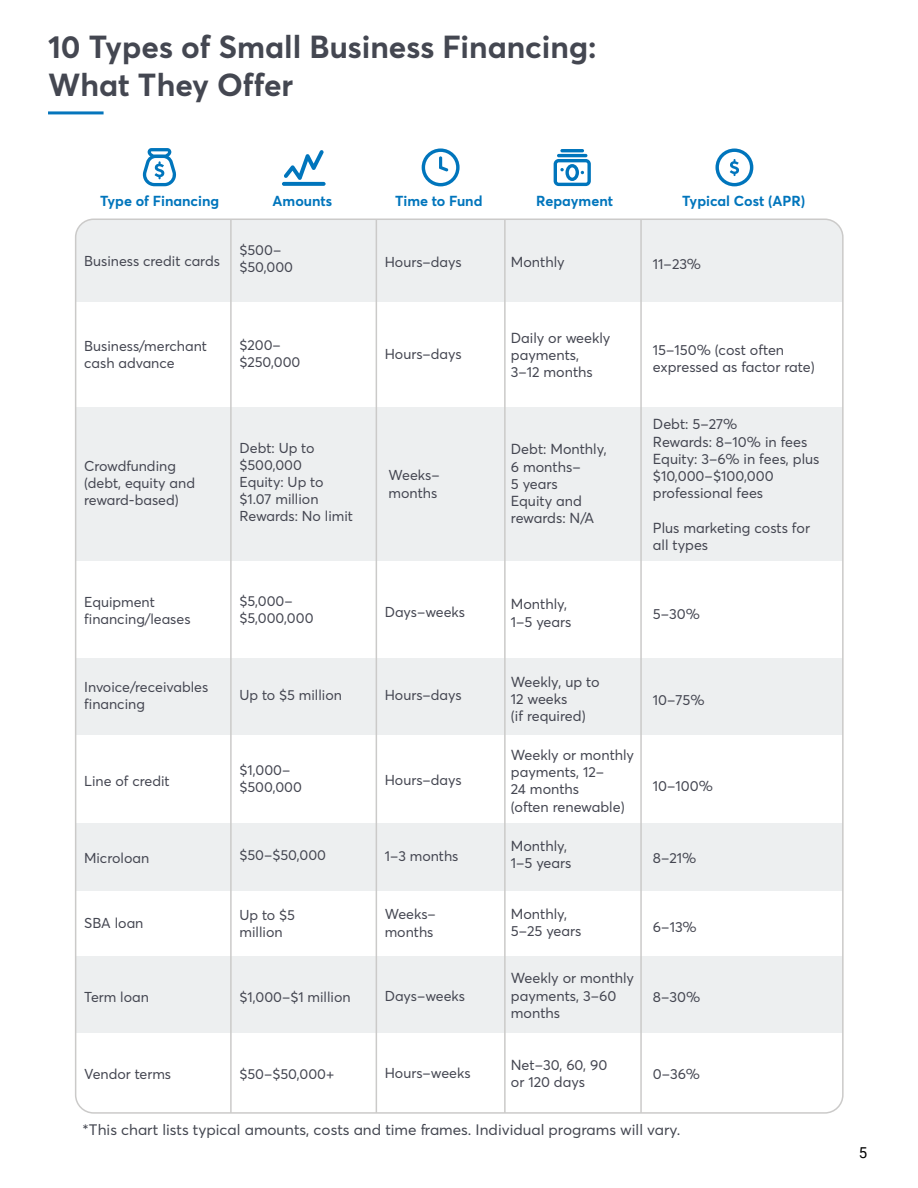
<style>
.page{position:relative;width:918px;height:1188px;background:#fff}
.page>*{position:absolute;margin:0;border:0;box-sizing:border-box;transform-origin:0 0}
.t1{font:700 31.5px/37.8px "Averta";color:#444751}
.t2{font:15px "Averta";color:#444751}
.t3{font:15px "Roboto";color:#000}
.t4{font:14.4px/17.2px "Averta";color:#444651}
.t5{font:700 14.4px "Averta";color:#0075bc}
.t6{font:14.25px/17.1px "Averta";color:#444651}
</style>
<div class="page">
<hr style="left:48px;top:111px;width:56px;height:3px;background:#0575bc">
<div style="left:76px;top:219px;width:767px;height:82px;background:#edeff0;border-radius:18px"></div>
<div style="left:76px;top:407px;width:767px;height:154px;background:#edeff0"></div>
<div style="left:76px;top:244px;width:767px;height:57px;background:#edeff0"></div>
<div style="left:76px;top:823px;width:767px;height:68px;background:#edeff0"></div>
<div style="left:76px;top:658px;width:767px;height:77px;background:#edeff0"></div>
<div style="left:76px;top:956px;width:767px;height:77px;background:#edeff0"></div>
<hr style="left:230px;top:219px;width:2px;height:894px;background:#cbcac9">
<hr style="left:376px;top:219px;width:1px;height:894px;background:#cbcac9">
<hr style="left:504px;top:219px;width:2px;height:894px;background:#cbcac9">
<hr style="left:640px;top:219px;width:2px;height:894px;background:#cbcac9">
<svg style="left:715px;top:149px;width:38px;height:37px"></svg>
<svg style="left:554px;top:159px;width:37px;height:27px"></svg>
<hr style="left:557px;top:154px;width:30px;height:3px;background:#0075bc;border-radius:2px">
<hr style="left:560px;top:149px;width:24px;height:3px;background:#0075bc;border-radius:2px">
<svg style="left:422px;top:148px;width:38px;height:38px"></svg>
<svg style="left:282px;top:182px;width:44px;height:4px"></svg>
<svg style="left:284px;top:150px;width:40px;height:30px"></svg>
<svg style="left:143px;top:148px;width:34px;height:38px"></svg>
<h1 class="t1" style="left:48px;top:27px;width:550px">10 Types of Small Business Financing:<br>What They Offer</h1>
<p class="t5" style="left:100px;top:191px;width:121px">Type of Financing</p>
<p class="t5" style="left:273px;top:191px;width:61px">Amounts</p>
<p class="t5" style="left:395px;top:191px;width:89px">Time to Fund</p>
<p class="t5" style="left:536px;top:191px;width:78px">Repayment</p>
<p class="t5" style="left:682px;top:191px;width:124px">Typical Cost (APR)</p>
<p class="t6" style="left:84px;top:252px;width:137px">Business credit cards</p>
<p class="t6" style="left:240px;top:241px;width:55px">$500- $50,000</p>
<p class="t6" style="left:385px;top:253px;width:78px">Hours-days</p>
<p class="t4" style="left:511px;top:253px;width:55px">Monthly</p>
<p class="t4" style="left:653px;top:255px;width:50px">11-23%</p>
<p class="t6" style="left:84px;top:337px;width:124px">Business/merchant cash advance</p>
<p class="t6" style="left:240px;top:336px;width:62px">$200- $250,000</p>
<p class="t6" style="left:385px;top:345px;width:78px">Hours-days</p>
<p class="t4" style="left:511px;top:328px;width:101px">Daily or weekly payments,<br>3-12 months</p>
<p class="t4" style="left:653px;top:341px;width:163px">15-150% (cost often expressed as factor rate)</p>
<p class="t6" style="left:84px;top:456px;width:112px">Crowdfunding (debt, equity and reward-based)</p>
<p class="t6" style="left:240px;top:438px;width:115px">Debt: Up to $500,000<br>Equity: Up to $1.07 million<br>Rewards: No limit</p>
<p class="t6" style="left:389px;top:465px;width:53px;line-height:18.5px">Weeks&shy;months</p>
<p class="t4" style="left:511px;top:440px;width:98px">Debt: Monthly,<br>6 months-<br>5 years<br>Equity and rewards: N/A</p>
<p class="t4" style="left:653px;top:415px;width:168px">Debt: 5-27%<br>Rewards: 8-10% in fees<br>Equity: 3-6% in fees, plus $10,000-$100,000 professional fees</p>
<p class="t4" style="left:653px;top:519px;width:159px">Plus marketing costs for all types</p>
<p class="t6" style="left:84px;top:593px;width:108px">Equipment financing/leases</p>
<p class="t6" style="left:240px;top:592px;width:75px">$5,000- $5,000,000</p>
<p class="t6" style="left:385px;top:603px;width:82px">Days-weeks</p>
<p class="t4" style="left:511px;top:595px;width:62px">Monthly,<br>1-5 years</p>
<p class="t4" style="left:653px;top:605px;width:49px">5-30%</p>
<p class="t6" style="left:84px;top:678px;width:126px">Invoice/receivables financing</p>
<p class="t6" style="left:84px;top:772px;width:87px">Line of credit</p>
<p class="t6" style="left:84px;top:848px;width:67px">Microloan</p>
<p class="t6" style="left:84px;top:914px;width:61px">SBA loan</p>
<p class="t6" style="left:84px;top:988px;width:66px">Term loan</p>
<p class="t6" style="left:240px;top:686px;width:104px">Up to $5 million</p>
<p class="t6" style="left:240px;top:761px;width:64px">$1,000- $500,000</p>
<p class="t6" style="left:240px;top:846px;width:88px">$50-$50,000</p>
<p class="t6" style="left:240px;top:906px;width:57px">Up to $5 million</p>
<p class="t6" style="left:240px;top:988px;width:113px">$1,000-$1 million</p>
<p class="t6" style="left:385px;top:686px;width:78px">Hours-days</p>
<p class="t6" style="left:385px;top:771px;width:78px">Hours-days</p>
<p class="t6" style="left:385px;top:846px;width:75px">1-3 months</p>
<p class="t6" style="left:385px;top:904px;width:53px;line-height:18.5px">Weeks&shy;months</p>
<p class="t6" style="left:385px;top:987px;width:82px">Days-weeks</p>
<p class="t4" style="left:511px;top:672px;width:90px">Weekly, up to<br>12 weeks<br>(if required)</p>
<p class="t4" style="left:511px;top:746px;width:125px">Weekly or monthly payments, 12-<br>24 months<br>(often renewable)</p>
<p class="t4" style="left:511px;top:837px;width:62px">Monthly,<br>1-5 years</p>
<p class="t4" style="left:511px;top:904px;width:72px">Monthly,<br>5-25 years</p>
<p class="t4" style="left:511px;top:969px;width:125px">Weekly or monthly payments, 3-60 months</p>
<p class="t4" style="left:653px;top:691px;width:53px">10-75%</p>
<p class="t4" style="left:653px;top:777px;width:62px">10-100%</p>
<p class="t4" style="left:653px;top:848px;width:45px">8-21%</p>
<p class="t4" style="left:653px;top:917px;width:45px">6-13%</p>
<p class="t4" style="left:653px;top:987px;width:49px">8-30%</p>
<p class="t6" style="left:84px;top:1064px;width:88px">Vendor terms</p>
<p class="t6" style="left:240px;top:1065px;width:96px">$50-$50,000+</p>
<p class="t6" style="left:385px;top:1064px;width:87px">Hours-weeks</p>
<p class="t4" style="left:511px;top:1055px;width:98px">Net-30, 60, 90 or 120 days</p>
<p class="t4" style="left:653px;top:1064px;width:49px">0-36%</p>
<p class="t2" style="left:83px;top:1120px;width:599px">*This chart lists typical amounts, costs and time frames. Individual programs will vary.</p>
<p class="t3" style="left:859px;top:1142px;width:10px">5</p>
</div>
